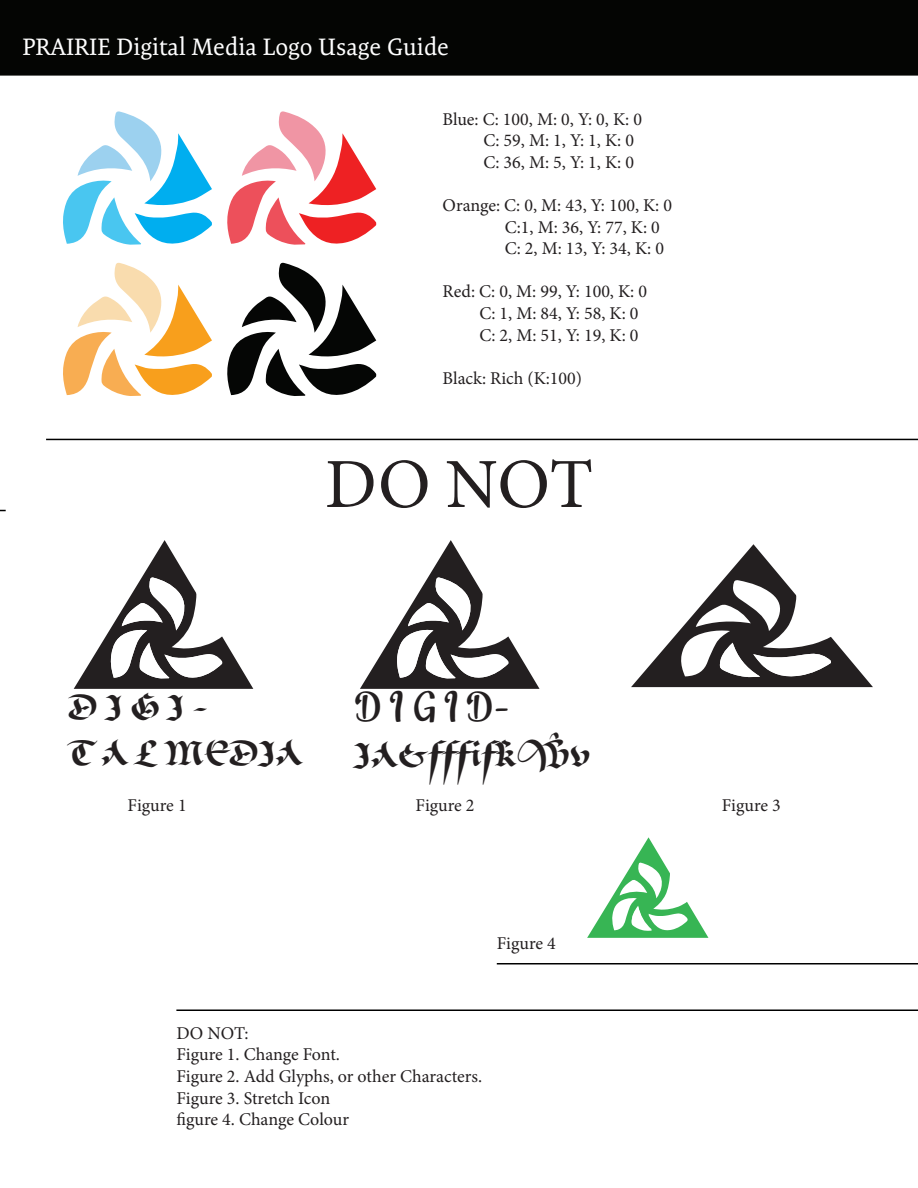
<style>
.page{position:relative;width:918px;height:1188px;background:#fff}
.page>*{position:absolute;margin:0;border:0;box-sizing:border-box;transform-origin:0 0}
.t1{font:70.5px "Minion Pro";color:#231f20}
.t2{font:39px/46.8px "Givry";letter-spacing:.03em;color:#231f20}
.t3{font:24px "Expo Serif Pro";color:#fff}
.t4{font:18px "Minion Pro";color:#231f20}
.s1{font-family:"Swingdancer"}
</style>
<div class="page">
<div style="left:0;top:1px;width:918px;height:74px;background:#040503"></div>
<div style="left:0;top:0;width:918px;height:76px;border:2px solid #040503"></div>
<svg style="left:63px;top:111px;width:149px;height:134px"></svg>
<svg style="left:227px;top:111px;width:149px;height:134px"></svg>
<svg style="left:227px;top:263px;width:149px;height:133px"></svg>
<svg style="left:63px;top:263px;width:149px;height:133px"></svg>
<hr style="left:46px;top:439px;width:872px;height:1px;background:#000">
<svg style="left:631px;top:544px;width:242px;height:143px"></svg>
<svg style="left:587px;top:837px;width:121px;height:101px"></svg>
<svg style="left:74px;top:540px;width:179px;height:149px"></svg>
<svg style="left:360px;top:540px;width:180px;height:149px"></svg>
<hr style="left:176px;top:1010px;width:742px;height:1px;background:#000">
<hr style="left:497px;top:963px;width:421px;height:1px;background:#000">
<svg style="left:0;top:0;width:1px;height:74px"></svg>
<p class="t3" style="left:22px;top:32px;width:428px">PRAIRIE Digital Media Logo Usage Guide</p>
<p class="t4" style="left:443px;top:107px;width:201px">Blue: C: 100, M: 0, Y: 0, K: 0</p>
<p class="t4" style="left:483px;top:128px;width:152px">C: 59, M: 1, Y: 1, K: 0</p>
<p class="t4" style="left:483px;top:150px;width:152px">C: 36, M: 5, Y: 1, K: 0</p>
<p class="t4" style="left:443px;top:193px;width:231px">Orange: C: 0, M: 43, Y: 100, K: 0</p>
<p class="t4" style="left:505px;top:215px;width:157px">C:1, M: 36, Y: 77, K: 0</p>
<p class="t4" style="left:505px;top:236px;width:161px">C: 2, M: 13, Y: 34, K: 0</p>
<p class="t4" style="left:443px;top:280px;width:206px">Red: C: 0, M: 99, Y: 100, K: 0</p>
<p class="t4" style="left:479px;top:301px;width:161px">C: 1, M: 84, Y: 58, K: 0</p>
<p class="t4" style="left:479px;top:323px;width:161px">C: 2, M: 51, Y: 19, K: 0</p>
<p class="t4" style="left:443px;top:366px;width:141px">Black: Rich (K:100)</p>
<p class="t1" style="left:325px;top:437px;width:270px">DO NOT</p>
<p class="t2" style="left:69px;top:681px;width:234px">DIGI-<br>T A L MEDIA</p>
<p class="t2" style="left:355px;top:683px;width:236px"><span class="s1">DIGID-<br></span>IA&amp;fffifkŴv</p>
<p class="t4" style="left:128px;top:793px;width:61px">Figure 1</p>
<p class="t4" style="left:415px;top:793px;width:61px">Figure 2</p>
<p class="t4" style="left:722px;top:793px;width:61px">Figure 3</p>
<p class="t4" style="left:497px;top:931px;width:61px">Figure 4</p>
<p class="t4" style="left:176px;top:1021px;width:74px">DO NOT:</p>
<p class="t4" style="left:176px;top:1043px;width:165px">Figure 1. Change Font.</p>
<p class="t4" style="left:176px;top:1064px;width:307px">Figure 2. Add Glyphs, or other Characters.</p>
<p class="t4" style="left:176px;top:1086px;width:155px">Figure 3. Stretch Icon</p>
<p class="t4" style="left:176px;top:1107px;width:174px">figure 4. Change Colour</p>
</div>
